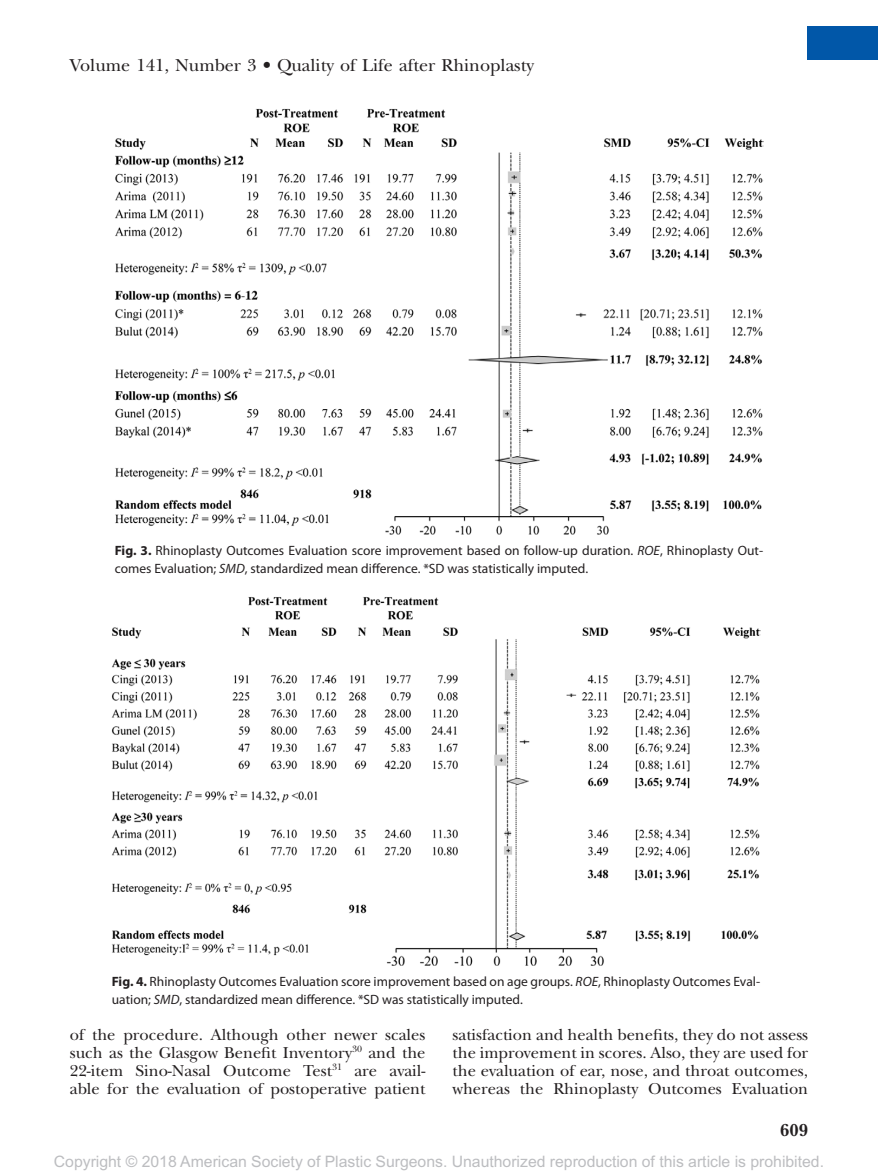
<style>
.page{position:relative;width:878px;height:1175px;background:#fff}
.page>*{position:absolute;margin:0;border:0;box-sizing:border-box;transform-origin:0 0}
.t1{font:18px "New Baskerville";color:#231f20}
.t2{font:700 18px "New Baskerville";color:#231f20}
.t3{font:16.5px/18px "New Baskerville";color:#231f20;text-align:justify}
.t4{font:15.75px "Arial MT Std";color:#bcbdc0}
.t5{font:13.5px/18px "Myriad Pro";color:#231f20}
.s1{font-weight:700}
.s2{font-style:italic}
</style>
<div class="page">
<div style="left:807px;top:26px;width:71px;height:33px;background:#0157a8"></div>
<img style="left:115px;top:108px;width:648px;height:427px">
<img style="left:112px;top:597px;width:648px;height:369px">
<h1 class="t1" style="left:70px;top:54px;width:466px">Volume 141, Number 3 • Quality of Life after Rhinoplasty</h1>
<p class="t5" style="left:115px;top:541px;width:649px"><span class="s1">Fig. 3.</span> Rhinoplasty Outcomes Evaluation score improvement based on follow-up duration. <span class="s2">ROE</span>, Rhinoplasty Out&shy;comes Evaluation; <span class="s2">SMD</span>, standardized mean difference. *SD was statistically imputed.</p>
<p class="t5" style="left:112px;top:972px;width:650px"><span class="s1">Fig. 4.</span> Rhinoplasty Outcomes Evaluation score improvement based on age groups. <span class="s2">ROE</span>, Rhinoplasty Outcomes Eval&shy;uation; <span class="s2">SMD</span>, standardized mean difference. *SD was statistically imputed.</p>
<p class="t3" style="left:70px;top:1025px;width:357px">of the procedure. Although other newer scales such as the Glasgow Benefit Inventory<sup>30</sup> and the 22-item Sino-Nasal Outcome Test<sup>31</sup> are avail&shy;able for the evaluation of postoperative patient</p>
<p class="t3" style="left:452px;top:1025px;width:357px">satisfaction and health benefits, they do not assess the improvement in scores. Also, they are used for the evaluation of ear, nose, and throat outcomes, whereas the Rhinoplasty Outcomes Evaluation</p>
<h1 class="t2" style="left:780px;top:1119px;width:30px">609</h1>
<p class="t4" style="left:54px;top:1152px;width:771px">Copyright © 2018 American Society of Plastic Surgeons. Unauthorized reproduction of this article is prohibited.</p>
</div>
